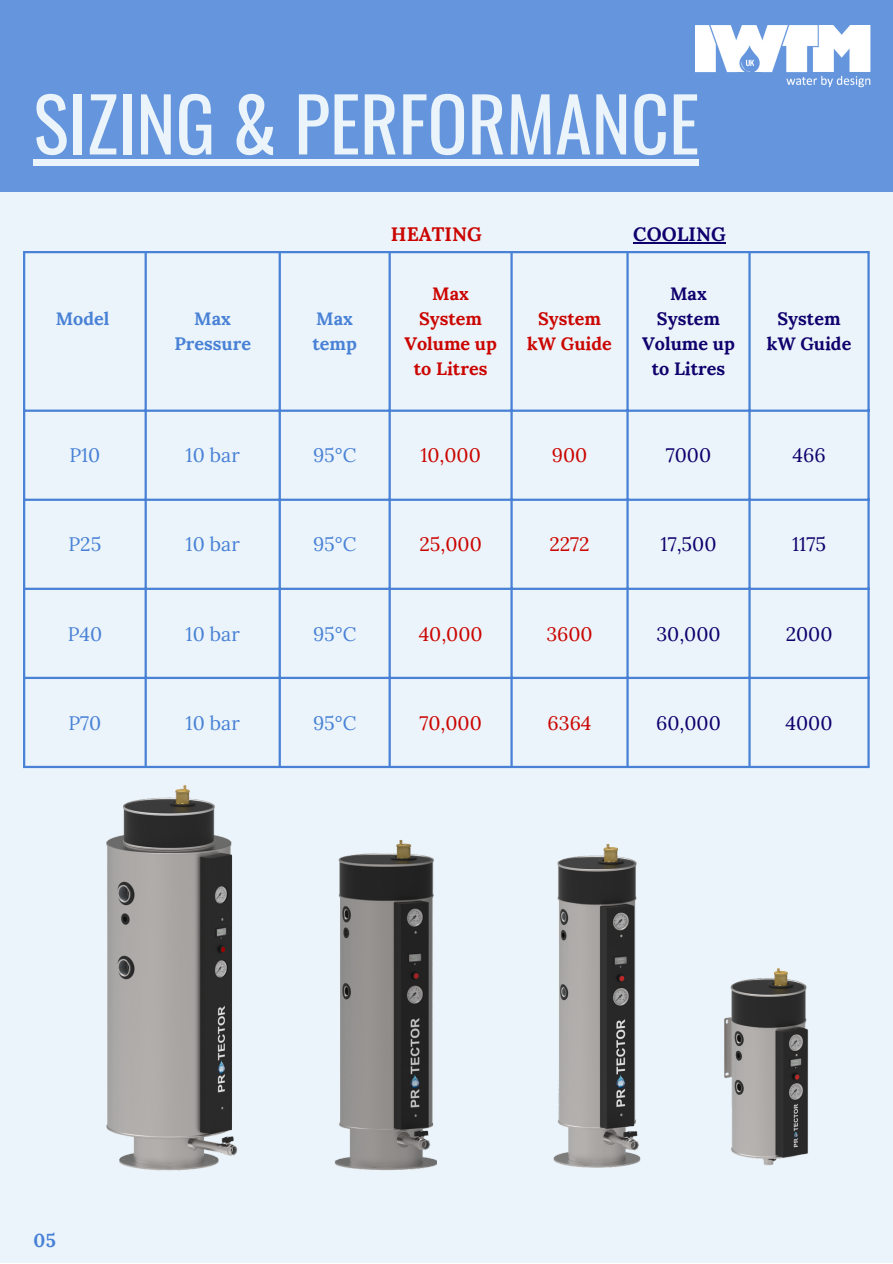
<style>
.page{position:relative;width:893px;height:1264px;background:#fff}
.page>*{position:absolute;margin:0;border:0;box-sizing:border-box;transform-origin:0 0}
.t1{font:74.25px "Oswald";color:#ebf4fa}
.t2{font:19.5px "Lora";color:#4881d6}
.t3{font:19.5px "Lora";color:#cb0400}
.t4{font:19.5px "Lora";color:#0f006d}
.t5{font:700 19.5px "Lora";color:#cb0400}
.t6{font:700 19.5px "Lora";color:#0f006d}
.t7{font:700 18.75px "Lora";color:#4881d6}
.t8{font:700 18px/24.8px "Lora";color:#cb0400;text-align:center}
.t9{font:700 18px/24.8px "Lora";color:#0f006d;text-align:center}
.t10{font:700 18px/24.8px "Lora";color:#4881d6;text-align:center}
</style>
<div class="page">
<div style="left:0;top:0;width:892px;height:1262px;background:#ebf4fa"></div>
<hr style="left:23px;top:253px;width:2px;height:512px;background:#4881d6">
<hr style="left:144px;top:253px;width:3px;height:512px;background:#4881d6">
<hr style="left:278px;top:253px;width:3px;height:512px;background:#4881d6">
<hr style="left:388px;top:253px;width:3px;height:512px;background:#4881d6">
<hr style="left:510px;top:253px;width:2px;height:512px;background:#4881d6">
<hr style="left:626px;top:253px;width:2px;height:512px;background:#4881d6">
<hr style="left:748px;top:253px;width:2px;height:512px;background:#4881d6">
<hr style="left:867px;top:253px;width:2px;height:512px;background:#4881d6">
<hr style="left:23px;top:251px;width:846px;height:2px;background:#4881d6">
<hr style="left:23px;top:409px;width:846px;height:3px;background:#4881d6">
<hr style="left:23px;top:498px;width:846px;height:3px;background:#4881d6">
<hr style="left:23px;top:587px;width:846px;height:3px;background:#4881d6">
<hr style="left:23px;top:676px;width:846px;height:3px;background:#4881d6">
<hr style="left:23px;top:765px;width:846px;height:3px;background:#4881d6">
<img style="left:724px;top:968px;width:85px;height:198px">
<img style="left:334px;top:840px;width:102px;height:330px">
<img style="left:106px;top:785px;width:132px;height:386px">
<img style="left:553px;top:844px;width:88px;height:324px">
<div style="left:0;top:0;width:892px;height:192px;background:#6596dd"></div>
<div style="left:33px;top:159px;width:666px;height:7px;background:#ebf4fa"></div>
<img style="left:695px;top:25px;width:176px;height:63px">
<hr style="left:633px;top:242px;width:92px;height:1px;background:#0f006d">
<h1 class="t1" style="left:33px;top:66px;width:667px">SIZING &amp; PERFORMANCE</h1>
<p class="t10" style="left:56px;top:306px;width:55px">Model</p>
<p class="t10" style="left:174px;top:306px;width:78px">Max<br>Pressure</p>
<p class="t10" style="left:312px;top:306px;width:46px;text-align:left">Max temp</p>
<p class="t5" style="left:391px;top:222px;width:92px">HEATING</p>
<p class="t6" style="left:633px;top:222px;width:94px">COOLING</p>
<p class="t8" style="left:404px;top:281px;width:94px">Max<br>System<br>Volume up to Litres</p>
<p class="t8" style="left:527px;top:306px;width:86px">System kW Guide</p>
<p class="t9" style="left:642px;top:281px;width:94px">Max<br>System<br>Volume up to Litres</p>
<p class="t9" style="left:766px;top:306px;width:86px">System kW Guide</p>
<p class="t2" style="left:69px;top:443px;width:32px">P10</p>
<p class="t2" style="left:186px;top:443px;width:56px">10 bar</p>
<p class="t2" style="left:313px;top:443px;width:45px">95°C</p>
<p class="t3" style="left:420px;top:443px;width:62px">10,000</p>
<p class="t3" style="left:551px;top:443px;width:37px">900</p>
<p class="t4" style="left:665px;top:443px;width:47px">7000</p>
<p class="t4" style="left:792px;top:443px;width:35px">466</p>
<p class="t2" style="left:68px;top:532px;width:34px">P25</p>
<p class="t2" style="left:186px;top:532px;width:56px">10 bar</p>
<p class="t2" style="left:313px;top:532px;width:45px">95°C</p>
<p class="t3" style="left:419px;top:532px;width:64px">25,000</p>
<p class="t3" style="left:549px;top:532px;width:42px">2272</p>
<p class="t4" style="left:660px;top:532px;width:57px">17,500</p>
<p class="t4" style="left:792px;top:532px;width:35px">1175</p>
<p class="t2" style="left:68px;top:621px;width:36px">P40</p>
<p class="t2" style="left:186px;top:621px;width:56px">10 bar</p>
<p class="t2" style="left:313px;top:621px;width:45px">95°C</p>
<p class="t3" style="left:418px;top:621px;width:65px">40,000</p>
<p class="t3" style="left:546px;top:621px;width:48px">3600</p>
<p class="t4" style="left:656px;top:621px;width:66px">30,000</p>
<p class="t4" style="left:785px;top:621px;width:48px">2000</p>
<p class="t2" style="left:68px;top:710px;width:34px">P70</p>
<p class="t2" style="left:186px;top:710px;width:56px">10 bar</p>
<p class="t2" style="left:313px;top:710px;width:45px">95°C</p>
<p class="t3" style="left:419px;top:710px;width:64px">70,000</p>
<p class="t3" style="left:547px;top:710px;width:45px">6364</p>
<p class="t4" style="left:656px;top:710px;width:66px">60,000</p>
<p class="t4" style="left:785px;top:710px;width:48px">4000</p>
<p class="t7" style="left:33px;top:1227px;width:24px">05</p>
</div>
